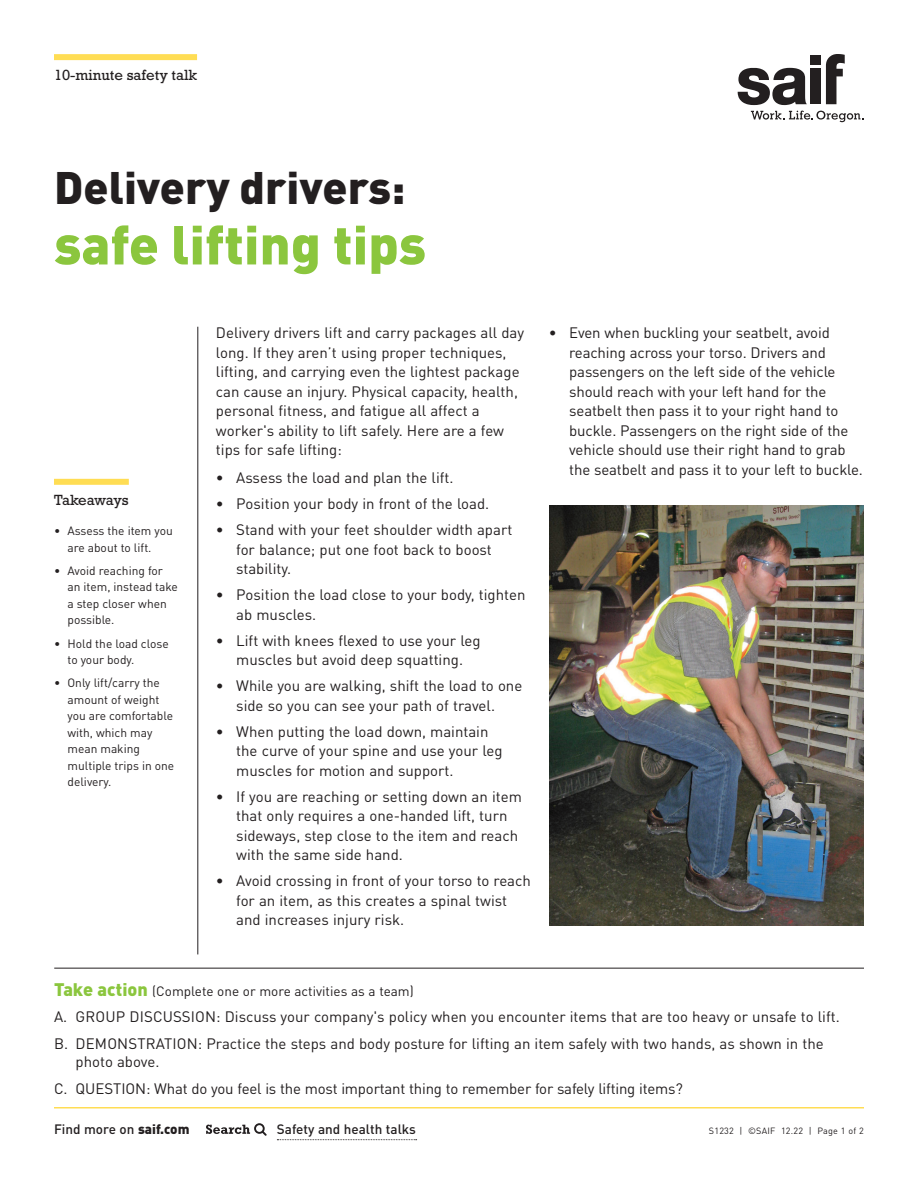
<style>
.page{position:relative;width:918px;height:1188px;background:#fff}
.page>*{position:absolute;margin:0;border:0;box-sizing:border-box;transform-origin:0 0}
.t1{font:900 54px "DINOT";color:#8bc63e}
.t2{font:900 45px "DINOT";color:#231f20}
.t3{font:15px/19.5px "DINOT";color:#231f20}
.t4{font:15px "Rockwell Std";color:#231f20}
.t5{font:13.5px "DINOT";color:#231f20}
.t6{font:500 13.5px "DINOT";color:#231f20}
.t7{font:12px/16.5px "DINOT";color:#231f20}
.t8{font:9px "DINOT";letter-spacing:.025em;color:#231f20}
.s1{font-weight:900;font-size:18px;color:#8bc63e}
.s2{font-weight:900}
</style>
<div class="page">
<svg style="left:277px;top:1139px;width:140px;height:1px"></svg>
<svg style="left:206px;top:1123px;width:61px;height:13px"></svg>
<div style="left:810px;top:69px;width:11px;height:35px;background:#231f20"></div>
<div style="left:810px;top:56px;width:11px;height:9px;background:#231f20"></div>
<svg style="left:738px;top:68px;width:69px;height:37px"></svg>
<svg style="left:826px;top:54px;width:19px;height:50px"></svg>
<svg style="left:751px;top:111px;width:113px;height:11px"></svg>
<div style="left:54px;top:54px;width:143px;height:6px;background:#ffdd54"></div>
<hr style="left:54px;top:1107px;width:810px;height:1px;background:#ffdd54">
<div style="left:54px;top:479px;width:75px;height:6px;background:#ffdd54"></div>
<hr style="left:198px;top:327px;width:1px;height:627px;background:#231f20">
<hr style="left:54px;top:968px;width:810px;height:1px;background:#231f20">
<img style="left:549px;top:505px;width:315px;height:420px">
<p class="t4" style="left:54px;top:67px;width:145px">10-minute safety talk</p>
<h2 class="t2" style="left:54px;top:158px;width:353px">Delivery drivers:</h2>
<h1 class="t1" style="left:54px;top:208px;width:373px">safe lifting tips</h1>
<p class="t4" style="left:54px;top:491px;width:76px">Takeaways</p>
<p class="t7" style="left:68px;top:522px;width:107px;text-indent:-14px">• Assess the item you are about to lift.</p>
<p class="t7" style="left:68px;top:562px;width:112px;text-indent:-14px">• Avoid reaching for an item, instead take a step closer when possible.</p>
<p class="t7" style="left:68px;top:634px;width:103px;text-indent:-14px">• Hold the load close to your body.</p>
<p class="t7" style="left:68px;top:674px;width:108px;text-indent:-14px">• Only lift/carry the amount of weight you are comfortable with, which may mean making multiple trips in one delivery.</p>
<p class="t3" style="left:216px;top:322px;width:310px">Delivery drivers lift and carry packages all day long. If they aren’t using proper techniques, lifting, and carrying even the lightest package can cause an injury. Physical capacity, health, personal fitness, and fatigue all affect a worker's ability to lift safely. Here are a few tips for safe lifting:</p>
<p class="t3" style="left:216px;top:468px;width:239px">• Assess the load and plan the lift.</p>
<p class="t3" style="left:216px;top:494px;width:275px">• Position your body in front of the load.</p>
<p class="t3" style="left:236px;top:520px;width:278px;text-indent:-20px">• Stand with your feet shoulder width apart for balance; put one foot back to boost stability.</p>
<p class="t3" style="left:236px;top:584px;width:291px;text-indent:-20px">• Position the load close to your body, tighten ab muscles.</p>
<p class="t3" style="left:216px;top:630px;width:266px;text-align:center">• Lift with knees flexed to use your leg muscles but avoid deep squatting.</p>
<p class="t3" style="left:216px;top:675px;width:308px;text-align:center">• While you are walking, shift the load to one side so you can see your path of travel.</p>
<p class="t3" style="left:236px;top:721px;width:268px;text-indent:-20px">• When putting the load down, maintain the curve of your spine and use your leg muscles for motion and support.</p>
<p class="t3" style="left:236px;top:786px;width:287px;text-indent:-20px">• If you are reaching or setting down an item that only requires a one-handed lift, turn sideways, step close to the item and reach with the same side hand.</p>
<p class="t3" style="left:236px;top:870px;width:296px;text-indent:-20px">• Avoid crossing in front of your torso to reach for an item, as this creates a spinal twist and increases injury risk.</p>
<p class="t3" style="left:569px;top:322px;width:295px;text-indent:-20px">• Even when buckling your seatbelt, avoid reaching across your torso. Drivers and passengers on the left side of the vehicle should reach with your left hand for the seatbelt then pass it to your right hand to buckle. Passengers on the right side of the vehicle should use their right hand to grab the seatbelt and pass it to your left to buckle.</p>
<p class="t5" style="left:54px;top:982px;width:361px"><span class="s1">Take action</span> (Complete one or more activities as a team)</p>
<p class="t3" style="left:54px;top:1003px;width:787px;line-height:26.7px">A. GROUP DISCUSSION: Discuss your company's policy when you encounter items that are too heavy or unsafe to lift.<br>B. DEMONSTRATION: Practice the steps and body posture for lifting an item safely with two hands, as shown in the</p>
<p class="t3" style="left:54px;top:1047px;width:630px;line-height:26.7px;text-indent:22px">photo above.<br>C. QUESTION: What do you feel is the most important thing to remember for safely lifting items?</p>
<p class="t6" style="left:54px;top:1120px;width:137px">Find more on <span class="s2">saif.com</span></p>
<p class="t6" style="left:277px;top:1120px;width:141px">Safety and health talks</p>
<p class="t8" style="left:709px;top:1125px;width:156px">S1232 | ©SAIF 12.22 | Page 1 of 2</p>
</div>
